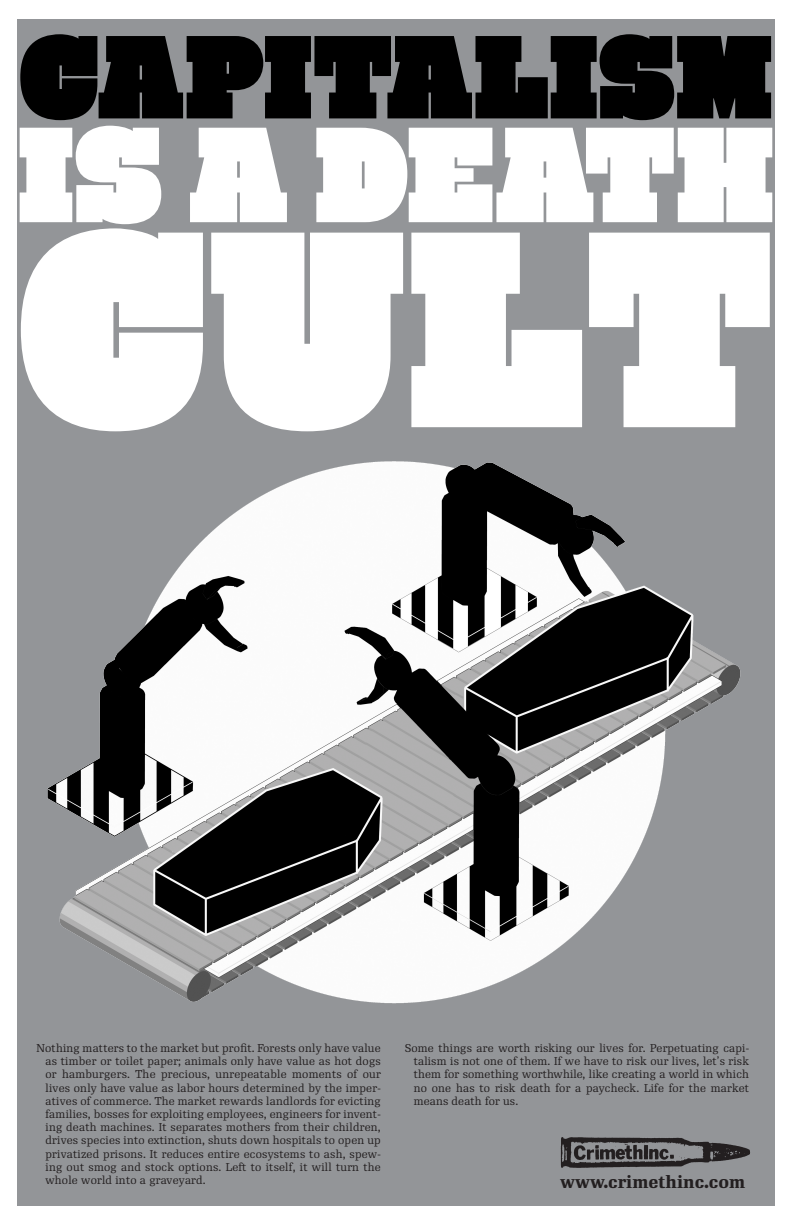
<style>
.page{position:relative;width:792px;height:1224px;background:#fff}
.page>*{position:absolute;margin:0;border:0;box-sizing:border-box;transform-origin:0 0}
.t1{font:278px "Facebuster";color:#fff}
.t2{font:135px "Facebuster";color:#fff}
.t3{font:117.7px "Facebuster";color:#000}
.t4{font:500 16.8px "Re Public Std";color:#231f20}
.t5{font:11px/13.2px "Re Public Std";letter-spacing:.015em;color:#231f20;text-align:justify}
</style>
<div class="page">
<div style="left:17px;top:19px;width:758px;height:1187px;background:#939598"></div>
<img style="left:560px;top:1137px;width:190px;height:31px">
<img style="left:47px;top:461px;width:694px;height:543px">
<p class="t3" style="left:19px;top:2px;width:755px">CAPITALISM</p>
<p class="t2" style="left:18px;top:88px;width:758px">IS A DEATH</p>
<p class="t1" style="left:18px;top:152px;width:757px">CULT</p>
<p class="t5" style="left:46px;top:1042px;width:337px;text-indent:-9px">Nothing matters to the market but profit. Forests only have value as timber or toilet paper; animals only have value as hot dogs or hamburgers. The precious, unrepeatable moments of our lives only have value as labor hours determined by the imper&shy;atives of commerce. The market rewards landlords for evicting families, bosses for exploiting employees, engineers for invent&shy;ing death machines. It separates mothers from their children, drives species into extinction, shuts down hospitals to open up privatized prisons. It reduces entire ecosystems to ash, spew&shy;ing out smog and stock options. Left to itself, it will turn the whole world into a graveyard.</p>
<p class="t5" style="left:414px;top:1042px;width:337px;text-indent:-9px">Some things are worth risking our lives for. Perpetuating capi&shy;talism is not one of them. If we have to risk our lives, let’s risk them for something worthwhile, like creating a world in which no one has to risk death for a paycheck. Life for the market means death for us.</p>
<p class="t4" style="left:560px;top:1171px;width:186px">www.crimethinc.com</p>
</div>
